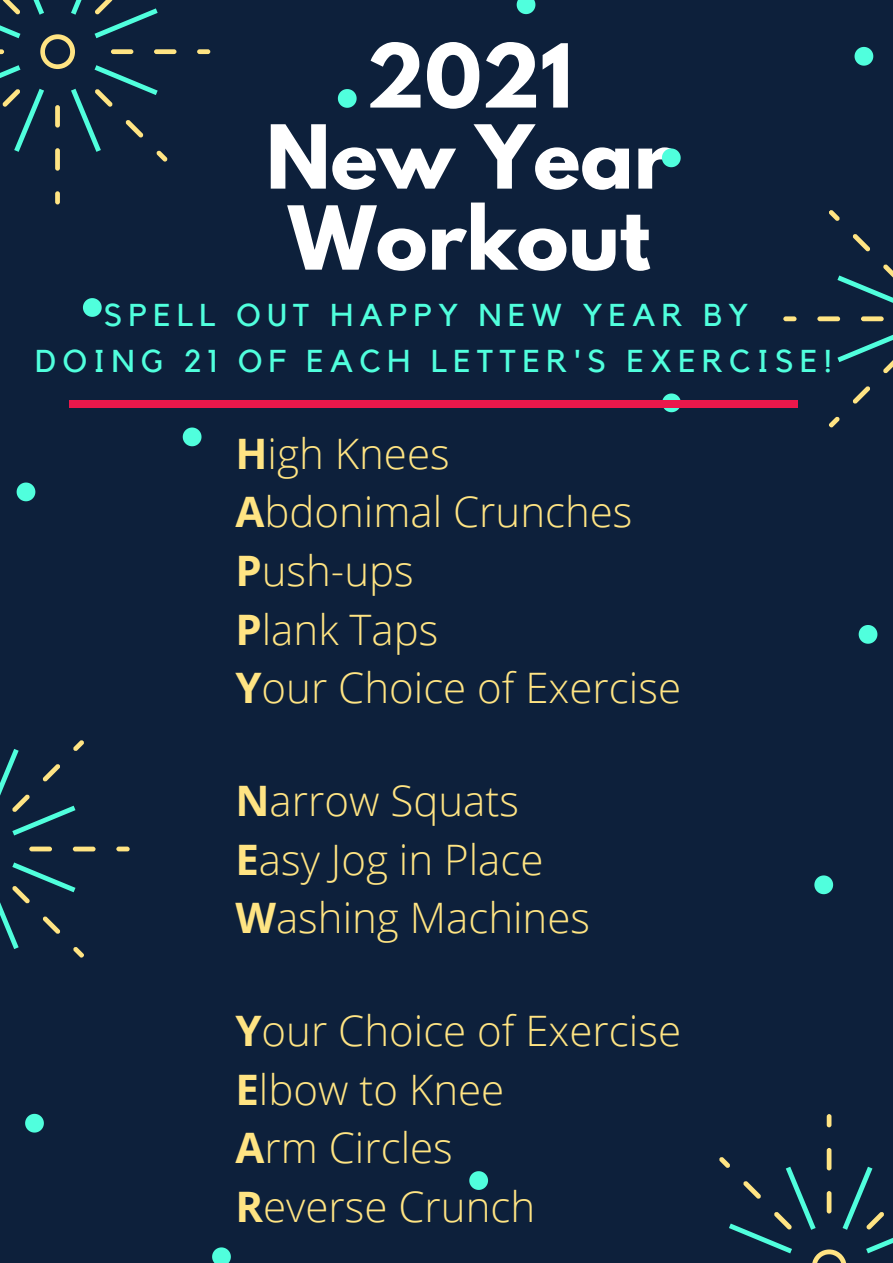
<style>
.page{position:relative;width:893px;height:1263px;background:#0d203b}
.page>*{position:absolute;margin:0;border:0;box-sizing:border-box;transform-origin:0 0}
.t1{font:700 78px/81px "League Spartan";color:#fff}
.t2{font:300 42px "Open Sans";color:#ffe483}
.t3{font:31.5px "Kollektif";letter-spacing:.2em;color:#50ffdd}
.s1{font-weight:700}
</style>
<div class="page">
<div style="left:55px;top:148px;width:5px;height:23px;background:#ffe483;border-radius:2px"></div>
<div style="left:55px;top:191px;width:5px;height:13px;background:#ffe483;border-radius:2px"></div>
<div style="left:197px;top:49px;width:13px;height:5px;background:#ffe483;border-radius:2px"></div>
<div style="left:154px;top:49px;width:22px;height:5px;background:#ffe483;border-radius:2px"></div>
<svg style="left:0;top:0;width:168px;height:162px"></svg>
<div style="left:826px;top:1114px;width:5px;height:13px;background:#ffe483;border-radius:2px"></div>
<div style="left:826px;top:1148px;width:5px;height:22px;background:#ffe483;border-radius:2px"></div>
<svg style="left:719px;top:1157px;width:174px;height:106px"></svg>
<svg style="left:116px;top:846px;width:14px;height:6px"></svg>
<svg style="left:0;top:740px;width:96px;height:218px"></svg>
<svg style="left:783px;top:316px;width:14px;height:6px"></svg>
<svg style="left:817px;top:210px;width:76px;height:218px"></svg>
<svg style="left:83px;top:298px;width:19px;height:19px"></svg>
<svg style="left:183px;top:427px;width:18px;height:19px"></svg>
<svg style="left:338px;top:89px;width:19px;height:19px"></svg>
<svg style="left:517px;top:0;width:18px;height:14px"></svg>
<svg style="left:662px;top:148px;width:18px;height:19px"></svg>
<svg style="left:854px;top:47px;width:19px;height:19px"></svg>
<svg style="left:662px;top:393px;width:19px;height:19px"></svg>
<svg style="left:25px;top:1114px;width:19px;height:18px"></svg>
<svg style="left:212px;top:1247px;width:19px;height:16px"></svg>
<svg style="left:858px;top:625px;width:19px;height:19px"></svg>
<svg style="left:814px;top:875px;width:19px;height:19px"></svg>
<svg style="left:17px;top:482px;width:18px;height:19px"></svg>
<svg style="left:469px;top:1171px;width:19px;height:19px"></svg>
<div style="left:69px;top:400px;width:728px;height:7px;background:#ea184b"></div>
<p class="t1" style="left:366px;top:46px;width:208px">2021</p>
<p class="t1" style="left:266px;top:127px;width:408px">New Year<br>Workout</p>
<p class="t3" style="left:104px;top:301px;width:645px">SPELL OUT HAPPY NEW YEAR BY</p>
<p class="t3" style="left:35px;top:347px;width:798px">DOING 21 OF EACH LETTER'S EXERCISE!</p>
<p class="t2" style="left:235px;top:424px;width:216px"><span class="s1">H</span>igh Knees</p>
<p class="t2" style="left:235px;top:483px;width:398px"><span class="s1">A</span>bdonimal Crunches</p>
<p class="t2" style="left:235px;top:541px;width:180px"><span class="s1">P</span>ush-ups</p>
<p class="t2" style="left:235px;top:600px;width:204px"><span class="s1">P</span>lank Taps</p>
<p class="t2" style="left:235px;top:658px;width:447px"><span class="s1">Y</span>our Choice of Exercise</p>
<p class="t2" style="left:235px;top:771px;width:285px"><span class="s1">N</span>arrow Squats</p>
<p class="t2" style="left:235px;top:830px;width:309px"><span class="s1">E</span>asy Jog in Place</p>
<p class="t2" style="left:235px;top:888px;width:356px"><span class="s1">W</span>ashing Machines</p>
<p class="t2" style="left:235px;top:1001px;width:447px"><span class="s1">Y</span>our Choice of Exercise</p>
<p class="t2" style="left:235px;top:1060px;width:270px"><span class="s1">E</span>lbow to Knee</p>
<p class="t2" style="left:235px;top:1118px;width:219px"><span class="s1">A</span>rm Circles</p>
<p class="t2" style="left:235px;top:1177px;width:301px"><span class="s1">R</span>everse Crunch</p>
</div>
